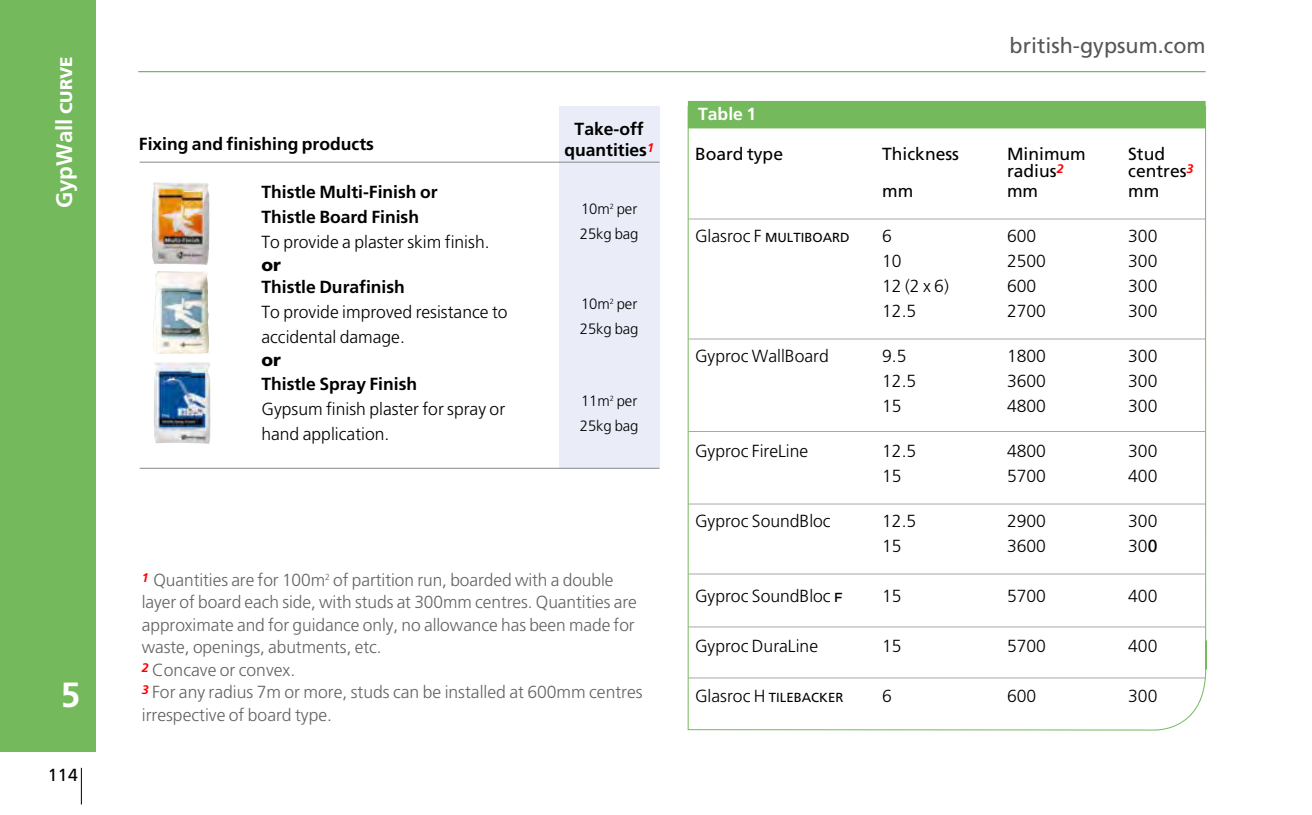
<style>
.page{position:relative;width:1312px;height:815px;background:#fff}
.page>*{position:absolute;margin:0;border:0;box-sizing:border-box;transform-origin:0 0}
.t1{font:700 35px "Frutiger";color:#fff}
.t2{font:700 22.5px "Frutiger";color:#fff}
.t3{font:21.5px "Frutiger";color:#575756}
.t4{font:300 17.5px/25px "Frutiger";color:#000}
.t5{font:300 17.5px/22.5px "Frutiger";letter-spacing:-.005em;color:#646363}
.t6{font:700 17.5px/21px "Frutiger";color:#000;text-align:center}
.t7{font:17.5px "Frutiger";color:#000}
.t8{font:700 17.5px "Frutiger";color:#fff}
.t9{font:900 17.5px "Frutiger";color:#000}
.t10{font:300 15px/25px "Frutiger";letter-spacing:-.005em;color:#000}
.t11{font:13px "Frutiger";color:#000}
.s1{font-weight:900;font-size:17px}
.s2{font-weight:300;font-size:17.5px}
.s3{font-weight:400}
.s4{font-family:"Gotham";font-weight:500;font-size:13px}
</style>
<div class="page">
<div style="left:0;top:0;width:95px;height:751px;background:#74b95b"></div>
<hr style="left:81px;top:768px;width:1px;height:36px;background:#000">
<hr style="left:138px;top:71px;width:1067px;height:1px;background:#74b95b">
<svg style="left:687px;top:106px;width:519px;height:625px"></svg>
<div style="left:687px;top:101px;width:518px;height:27px;background:#74b95b"></div>
<hr style="left:687px;top:219px;width:518px;height:1px;background:#a8a8a7">
<hr style="left:687px;top:339px;width:518px;height:1px;background:#a8a8a7">
<hr style="left:687px;top:431px;width:518px;height:1px;background:#a8a8a7">
<hr style="left:687px;top:504px;width:518px;height:1px;background:#a8a8a7">
<hr style="left:687px;top:574px;width:518px;height:1px;background:#a8a8a7">
<hr style="left:687px;top:627px;width:518px;height:1px;background:#a8a8a7">
<hr style="left:687px;top:678px;width:518px;height:1px;background:#a8a8a7">
<div style="left:558px;top:106px;width:101px;height:362px;background:#eaedf8"></div>
<hr style="left:140px;top:468px;width:519px;height:1px;background:#878787">
<hr style="left:140px;top:162px;width:519px;height:1px;background:#878787">
<img style="left:151px;top:182px;width:59px;height:83px">
<img style="left:153px;top:271px;width:56px;height:83px">
<img style="left:154px;top:362px;width:57px;height:82px">
<p class="t2" style="left:51px;top:208px;width:153px;rotate:-90deg">GypWall <span class="s1">CURVE</span></p>
<h1 class="t1" style="left:61px;top:674px;width:21px">5</h1>
<p class="t7" style="left:48px;top:765px;width:32px">114</p>
<p class="t6" style="left:139px;top:133px;width:236px">Fixing and finishing products</p>
<p class="t6" style="left:261px;top:179px;width:177px;line-height:25px;text-align:left">Thistle Multi-Finish or<br>Thistle Board Finish</p>
<p class="t4" style="left:261px;top:229px;width:230px">To provide a plaster skim finish.</p>
<p class="t9" style="left:261px;top:254px;width:21px">or</p>
<p class="t6" style="left:261px;top:276px;width:145px">Thistle Durafinish</p>
<p class="t4" style="left:261px;top:299px;width:247px">To provide improved resistance to accidental damage.</p>
<p class="t9" style="left:261px;top:349px;width:21px">or</p>
<p class="t6" style="left:261px;top:373px;width:157px">Thistle Spray Finish</p>
<p class="t4" style="left:261px;top:396px;width:245px">Gypsum finish plaster for spray or hand application.</p>
<p class="t6" style="left:564px;top:118px;width:91px">Take-off quantities<sup>1</sup></p>
<p class="t10" style="left:579px;top:196px;width:60px">10m<sup>2</sup> per<br>25kg bag</p>
<p class="t10" style="left:579px;top:291px;width:60px">10m<sup>2</sup> per<br>25kg bag</p>
<p class="t10" style="left:579px;top:388px;width:60px">11m<sup>2</sup> per<br>25kg bag</p>
<p class="t5" style="left:142px;top:568px;width:502px"><sup>1</sup> Quantities are for 100m<sup>2</sup> of partition run, boarded with a double layer of board each side, with studs at 300mm centres. Quantities are approximate and for guidance only, no allowance has been made for waste, openings, abutments, etc.<br><sup>2</sup> Concave or convex.<br><sup>3</sup> For any radius 7m or more, studs can be installed at 600mm centres irrespective of board type.</p>
<p class="t3" style="left:1009px;top:33px;width:197px">british-gypsum.com</p>
<p class="t8" style="left:698px;top:104px;width:59px">Table 1</p>
<p class="t7" style="left:694px;top:144px;width:90px">Board type</p>
<p class="t7" style="left:882px;top:144px;width:78px">Thickness</p>
<p class="t7" style="left:1006px;top:144px;width:80px">Minimum</p>
<p class="t7" style="left:1127px;top:144px;width:38px">Stud</p>
<p class="t7" style="left:1006px;top:161px;width:58px">radius<sup>2</sup></p>
<p class="t7" style="left:1127px;top:161px;width:67px">centres<sup>3</sup></p>
<p class="t7" style="left:882px;top:181px;width:33px">mm</p>
<p class="t7" style="left:1006px;top:181px;width:33px">mm</p>
<p class="t7" style="left:1127px;top:181px;width:33px">mm</p>
<p class="t11" style="left:694px;top:230px;width:156px"><span class="s2">Glasroc F</span> MULTIBOARD</p>
<p class="t4" style="left:882px;top:224px;width:11px">6</p>
<p class="t4" style="left:1006px;top:224px;width:31px">600</p>
<p class="t4" style="left:1127px;top:224px;width:31px">300</p>
<p class="t4" style="left:882px;top:249px;width:21px">10</p>
<p class="t4" style="left:1006px;top:249px;width:40px">2500</p>
<p class="t4" style="left:1127px;top:249px;width:31px">300</p>
<p class="t4" style="left:882px;top:274px;width:68px">12 (2 x 6)</p>
<p class="t4" style="left:1006px;top:274px;width:31px">600</p>
<p class="t4" style="left:1127px;top:274px;width:31px">300</p>
<p class="t4" style="left:882px;top:299px;width:36px">12.5</p>
<p class="t4" style="left:1006px;top:299px;width:40px">2700</p>
<p class="t4" style="left:1127px;top:299px;width:31px">300</p>
<p class="t4" style="left:694px;top:344px;width:135px">Gyproc WallBoard</p>
<p class="t4" style="left:882px;top:344px;width:26px">9.5</p>
<p class="t4" style="left:1006px;top:344px;width:40px">1800</p>
<p class="t4" style="left:1127px;top:344px;width:31px">300</p>
<p class="t4" style="left:882px;top:369px;width:36px">12.5</p>
<p class="t4" style="left:1006px;top:369px;width:40px">3600</p>
<p class="t4" style="left:1127px;top:369px;width:31px">300</p>
<p class="t4" style="left:882px;top:394px;width:21px">15</p>
<p class="t4" style="left:1006px;top:394px;width:40px">4800</p>
<p class="t4" style="left:1127px;top:394px;width:31px">300</p>
<p class="t4" style="left:694px;top:439px;width:115px">Gyproc FireLine</p>
<p class="t4" style="left:882px;top:439px;width:36px">12.5</p>
<p class="t4" style="left:1006px;top:439px;width:40px">4800</p>
<p class="t4" style="left:1127px;top:439px;width:31px">300</p>
<p class="t4" style="left:882px;top:464px;width:21px">15</p>
<p class="t4" style="left:1006px;top:464px;width:40px">5700</p>
<p class="t4" style="left:1127px;top:464px;width:31px">400</p>
<p class="t4" style="left:694px;top:509px;width:137px">Gyproc SoundBloc</p>
<p class="t4" style="left:882px;top:509px;width:36px">12.5</p>
<p class="t4" style="left:1006px;top:509px;width:40px">2900</p>
<p class="t4" style="left:1127px;top:509px;width:31px">300</p>
<p class="t4" style="left:882px;top:534px;width:21px">15</p>
<p class="t4" style="left:1006px;top:534px;width:40px">3600</p>
<p class="t4" style="left:1127px;top:534px;width:31px">30<span class="s3">0</span></p>
<p class="t4" style="left:694px;top:584px;width:149px">Gyproc SoundBloc <span class="s4">F</span></p>
<p class="t4" style="left:882px;top:584px;width:21px">15</p>
<p class="t4" style="left:1006px;top:584px;width:40px">5700</p>
<p class="t4" style="left:1127px;top:584px;width:31px">400</p>
<p class="t4" style="left:694px;top:634px;width:124px">Gyproc DuraLine</p>
<p class="t4" style="left:882px;top:634px;width:21px">15</p>
<p class="t4" style="left:1006px;top:634px;width:40px">5700</p>
<p class="t4" style="left:1127px;top:634px;width:31px">400</p>
<p class="t11" style="left:694px;top:690px;width:150px"><span class="s2">Glasroc H</span> TILEBACKER</p>
<p class="t4" style="left:882px;top:684px;width:11px">6</p>
<p class="t4" style="left:1006px;top:684px;width:31px">600</p>
<p class="t4" style="left:1127px;top:684px;width:31px">300</p>
</div>
